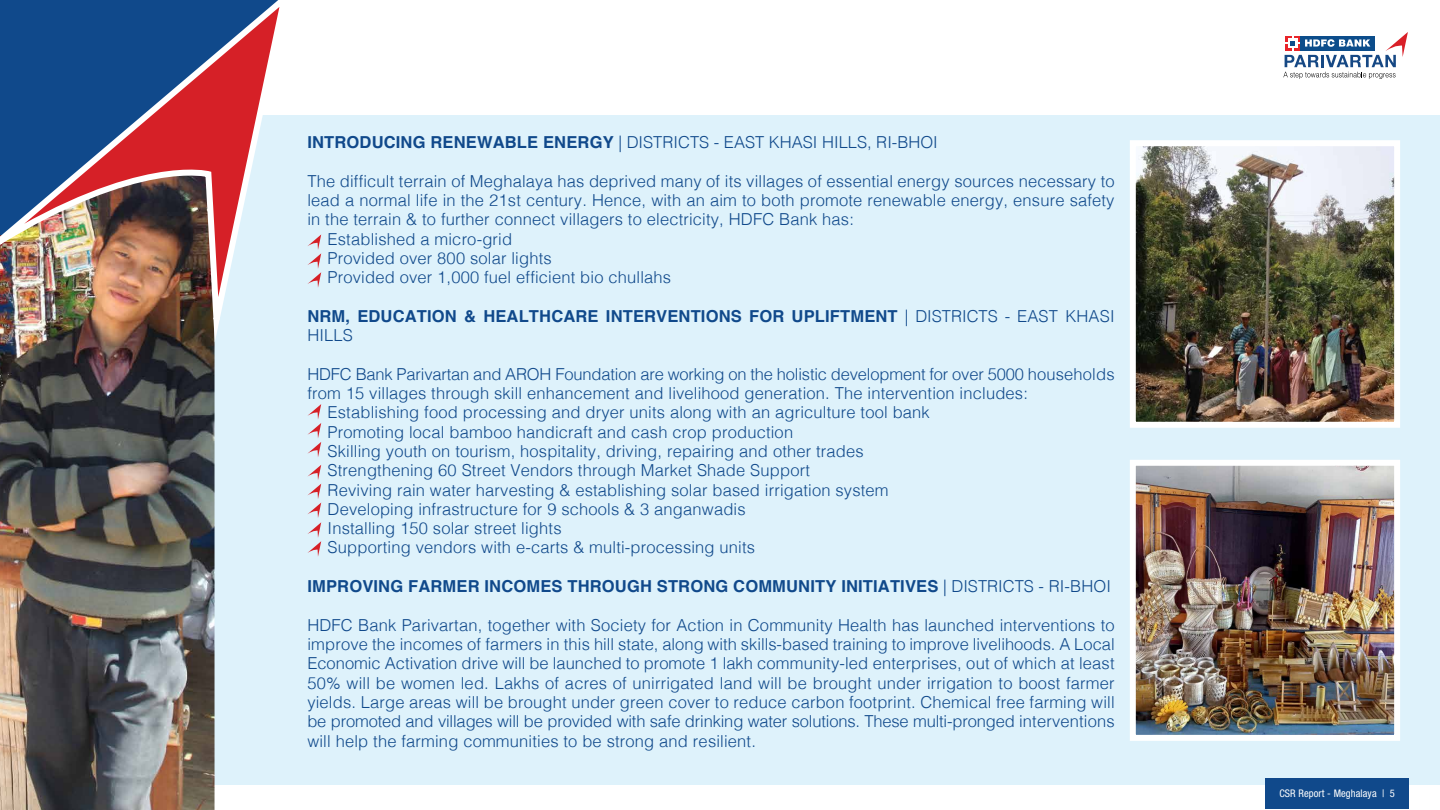
<style>
.page{position:relative;width:1440px;height:810px;background:#fff}
.page>*{position:absolute;margin:0;border:0;box-sizing:border-box;transform-origin:0 0}
.t1{font:300 16.5px/19.3px "Helvetica";letter-spacing:.01em;color:#10498b;text-align:justify}
.t2{font:700 16.5px/19.4px "Helvetica";letter-spacing:.01em;color:#10498b}
.t3{font:300 16.5px "Helvetica";letter-spacing:-.01em;color:#10498b}
.t4{font:condensed 10.5px "Helvetica Neue LT Std";letter-spacing:.01em;color:#fff}
.s1{font-weight:700}
.s2{font-weight:300}
</style>
<div class="page">
<div style="left:198px;top:115px;width:1242px;height:669px;background:#def2fb"></div>
<img style="left:0;top:327px;width:286px;height:483px">
<img style="left:0;top:0;width:280px;height:327px">
<div style="left:1266px;top:778px;width:143px;height:31px;background:#10498b"></div>
<svg style="left:307px;top:234px;width:14px;height:53px"></svg>
<svg style="left:307px;top:404px;width:14px;height:53px"></svg>
<svg style="left:307px;top:465px;width:14px;height:91px"></svg>
<img style="left:1137px;top:147px;width:256px;height:274px">
<div style="left:1130px;top:140px;width:270px;height:288px;border:6px solid #fff"></div>
<svg style="left:1283px;top:32px;width:125px;height:47px"></svg>
<img style="left:1137px;top:467px;width:256px;height:267px">
<div style="left:1130px;top:460px;width:270px;height:281px;border:6px solid #fff"></div>
<p class="t1" style="left:307px;top:131px;width:632px"><span class="s1">INTRODUCING RENEWABLE ENERGY</span> | DISTRICTS - EAST KHASI HILLS, RI-BHOI</p>
<p class="t1" style="left:307px;top:170px;width:809px">The difficult terrain of Meghalaya has deprived many of its villages of essential energy sources necessary to</p>
<p class="t1" style="left:307px;top:189px;width:809px">lead a normal life in the 21st century. Hence, with an aim to both promote renewable energy, ensure safety</p>
<p class="t1" style="left:307px;top:209px;width:548px">in the terrain &amp; to further connect villagers to electricity, HDFC Bank has:</p>
<p class="t1" style="left:328px;top:228px;width:186px">Established a micro-grid</p>
<p class="t1" style="left:328px;top:247px;width:226px">Provided over 800 solar lights</p>
<p class="t1" style="left:328px;top:267px;width:345px">Provided over 1,000 fuel efficient bio chullahs</p>
<p class="t2" style="left:307px;top:308px;width:809px">NRM, EDUCATION &amp; HEALTHCARE INTERVENTIONS FOR UPLIFTMENT <span class="s2">| DISTRICTS - EAST KHASI<br>HILLS</span></p>
<p class="t3" style="left:307px;top:360px;width:809px">HDFC Bank Parivartan and AROH Foundation are working on the holistic development for over 5000 households</p>
<p class="t1" style="left:307px;top:382px;width:722px">from 15 villages through skill enhancement and livelihood generation. The intervention includes:</p>
<p class="t1" style="left:328px;top:402px;width:604px">Establishing food processing and dryer units along with an agriculture tool bank</p>
<p class="t1" style="left:328px;top:421px;width:467px">Promoting local bamboo handicraft and cash crop production</p>
<p class="t1" style="left:328px;top:440px;width:538px">Skilling youth on tourism, hospitality, driving, repairing and other trades</p>
<p class="t1" style="left:328px;top:460px;width:484px">Strengthening 60 Street Vendors through Market Shade Support</p>
<p class="t1" style="left:328px;top:479px;width:562px">Reviving rain water harvesting &amp; establishing solar based irrigation system</p>
<p class="t1" style="left:328px;top:498px;width:420px">Developing infrastructure for 9 schools &amp; 3 anganwadis</p>
<p class="t1" style="left:328px;top:518px;width:235px">Installing 150 solar street lights</p>
<p class="t1" style="left:328px;top:537px;width:429px">Supporting vendors with e-carts &amp; multi-processing units</p>
<p class="t2" style="left:307px;top:578px;width:805px">IMPROVING FARMER INCOMES THROUGH STRONG COMMUNITY INITIATIVES <span class="s2">| DISTRICTS - RI-BHOI</span></p>
<p class="t1" style="left:307px;top:614px;width:809px">HDFC Bank Parivartan, together with Society for Action in Community Health has launched interventions to improve the incomes of farmers in this hill state, along with skills-based training to improve livelihoods. A Local Economic Activation drive will be launched to promote 1 lakh community-led enterprises, out of which at least 50% will be women led. Lakhs of acres of unirrigated land will be brought under irrigation to boost farmer yields. Large areas will be brought under green cover to reduce carbon footprint. Chemical free farming will be promoted and villages will be provided with safe drinking water solutions. These multi-pronged interventions will help the farming communities to be strong and resilient.</p>
<p class="t4" style="left:1279px;top:787px;width:117px">CSR Report - Meghalaya | 35</p>
<p class="t4" style="left:1282px;top:788px;width:76px">CSR Report - Bihar</p>
<p class="t4" style="left:1370px;top:788px;width:4px">|</p>
</div>
